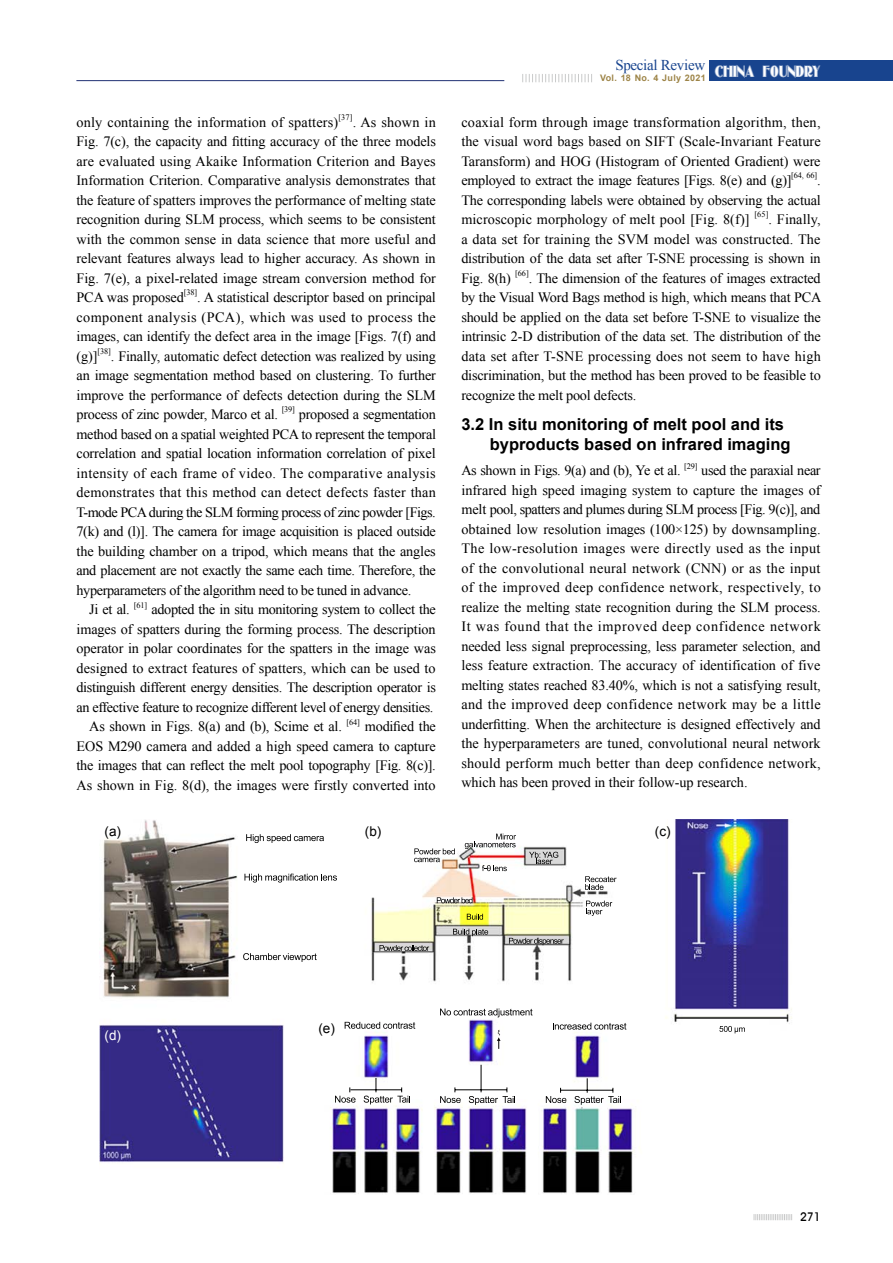
<style>
.page{position:relative;width:893px;height:1263px;background:#fff}
.page>*{position:absolute;margin:0;border:0;box-sizing:border-box;transform-origin:0 0}
.t1{font:700 16.5px/19.5px "Arial";color:#000}
.t2{font:15.6px "Oldgate Lane Outline";color:#fff}
.t3{font:15px "Times New Roman";letter-spacing:-.02em;color:#18448e}
.t4{font:14.25px/19.5px "Times New Roman";letter-spacing:-.015em;color:#000;text-align:justify}
.t5{font:14.25px "Times New Roman";letter-spacing:-.035em;color:#000}
.t6{font:14.25px "Times New Roman";letter-spacing:.02em;color:#000}
.t7{font:14.25px "Times New Roman";letter-spacing:.005em;color:#000}
.t8{font:14.25px "Times New Roman";letter-spacing:.025em;color:#000}
.t9{font:14.25px "Times New Roman";letter-spacing:.015em;color:#000}
.t10{font:13.5px "Arial";color:#000}
.t11{font:13.5px "Arial";color:#fff}
.t12{font:500 12px "Avant Garde IT Cby BT";color:#000}
.t13{font:700 9px "Arial";letter-spacing:.03em;color:#9d8447}
.t14{font:8.25px "Times New Roman";letter-spacing:-.015em;color:#000}
</style>
<div class="page">
<svg style="left:754px;top:1214px;width:38px;height:6px"></svg>
<div style="left:709px;top:60px;width:184px;height:21px;background:#18448e"></div>
<svg style="left:522px;top:74px;width:70px;height:8px"></svg>
<hr style="left:76px;top:80px;width:428px;height:1px;background:#213174">
<img style="left:100px;top:820px;width:692px;height:373px">
<hr style="left:351px;top:1089px;width:51px;height:1px;background:#000">
<hr style="left:455px;top:1089px;width:52px;height:1px;background:#000">
<hr style="left:560px;top:1090px;width:53px;height:1px;background:#000">
<svg style="left:246px;top:834px;width:78px;height:9px"></svg>
<svg style="left:244px;top:873px;width:93px;height:9px"></svg>
<svg style="left:243px;top:953px;width:74px;height:9px"></svg>
<svg style="left:414px;top:848px;width:41px;height:14px"></svg>
<svg style="left:465px;top:834px;width:51px;height:15px"></svg>
<svg style="left:482px;top:865px;width:25px;height:6px"></svg>
<svg style="left:585px;top:876px;width:32px;height:14px"></svg>
<svg style="left:586px;top:900px;width:26px;height:16px"></svg>
<svg style="left:529px;top:852px;width:29px;height:12px"></svg>
<svg style="left:379px;top:945px;width:50px;height:6px"></svg>
<svg style="left:437px;top:897px;width:35px;height:6px"></svg>
<svg style="left:453px;top:929px;width:35px;height:7px"></svg>
<svg style="left:467px;top:914px;width:16px;height:6px"></svg>
<svg style="left:509px;top:938px;width:55px;height:7px"></svg>
<svg style="left:345px;top:1022px;width:70px;height:7px"></svg>
<svg style="left:440px;top:1008px;width:93px;height:9px"></svg>
<svg style="left:553px;top:1023px;width:73px;height:6px"></svg>
<svg style="left:335px;top:1087px;width:21px;height:16px"></svg>
<svg style="left:364px;top:1078px;width:46px;height:26px"></svg>
<svg style="left:440px;top:1087px;width:21px;height:16px"></svg>
<svg style="left:469px;top:1065px;width:46px;height:40px"></svg>
<svg style="left:546px;top:1088px;width:20px;height:15px"></svg>
<svg style="left:574px;top:1078px;width:47px;height:27px"></svg>
<svg style="left:719px;top:1026px;width:26px;height:7px"></svg>
<svg style="left:497px;top:1030px;width:3px;height:19px"></svg>
<p class="t9" style="left:77px;top:112px;width:263px">only containing the information of spatters)</p>
<p class="t14" style="left:338px;top:112px;width:16px">[37]</p>
<p class="t4" style="left:77px;top:112px;width:361px;text-indent:276px">. As shown in Fig. 7(c), the capacity and fitting accuracy of the three models are evaluated using Akaike Information Criterion and Bayes Information Criterion. Comparative analysis demonstrates that the feature of spatters improves the performance of melting state recognition during SLM process, which seems to be consistent with the common sense in data science that more useful and relevant features always lead to higher accuracy. As shown in Fig. 7(e), a pixel-related image stream conversion method for PCA was proposed</p>
<p class="t14" style="left:184px;top:287px;width:15px">[38]</p>
<p class="t4" style="left:77px;top:287px;width:361px;text-indent:121px">. A statistical descriptor based on principal component analysis (PCA), which was used to process the images, can identify the defect area in the image [Figs. 7(f) and (g)]</p>
<p class="t14" style="left:97px;top:346px;width:15px">[38]</p>
<p class="t4" style="left:77px;top:346px;width:361px;text-indent:34px">. Finally, automatic defect detection was realized by using an image segmentation method based on clustering. To further improve the performance of defects detection during the SLM process of zinc powder, Marco et al.</p>
<p class="t14" style="left:282px;top:404px;width:15px">[39]</p>
<p class="t4" style="left:299px;top:404px;width:138px">proposed a segmentation</p>
<p class="t4" style="left:77px;top:424px;width:361px">method based on a spatial weighted PCA to represent the temporal</p>
<p class="t4" style="left:77px;top:443px;width:361px">correlation and spatial location information correlation of pixel</p>
<p class="t8" style="left:77px;top:463px;width:361px">intensity of each frame of video. The comparative analysis</p>
<p class="t6" style="left:77px;top:483px;width:361px">demonstrates that this method can detect defects faster than</p>
<p class="t5" style="left:77px;top:502px;width:361px">T-mode PCA during the SLM forming process of zinc powder [Figs.</p>
<p class="t4" style="left:77px;top:521px;width:361px">7(k) and (l)]. The camera for image acquisition is placed outside</p>
<p class="t4" style="left:77px;top:541px;width:361px">the building chamber on a tripod, which means that the angles</p>
<p class="t4" style="left:77px;top:560px;width:361px">and placement are not exactly the same each time. Therefore, the</p>
<p class="t4" style="left:77px;top:580px;width:336px">hyperparameters of the algorithm need to be tuned in advance.</p>
<p class="t4" style="left:89px;top:599px;width:42px">Ji et al.</p>
<p class="t14" style="left:134px;top:599px;width:15px">[61]</p>
<p class="t4" style="left:151px;top:599px;width:286px">adopted the in situ monitoring system to collect the</p>
<p class="t4" style="left:77px;top:619px;width:361px">images of spatters during the forming process. The description</p>
<p class="t4" style="left:77px;top:638px;width:361px">operator in polar coordinates for the spatters in the image was</p>
<p class="t7" style="left:77px;top:658px;width:361px">designed to extract features of spatters, which can be used to</p>
<p class="t4" style="left:77px;top:677px;width:361px">distinguish different energy densities. The description operator is</p>
<p class="t4" style="left:77px;top:697px;width:358px">an effective feature to recognize different level of energy densities.</p>
<p class="t4" style="left:89px;top:716px;width:254px">As shown in Figs. 8(a) and (b), Scime et al.</p>
<p class="t14" style="left:347px;top:716px;width:15px">[64]</p>
<p class="t4" style="left:77px;top:716px;width:361px;text-indent:288px">modified the EOS M290 camera and added a high speed camera to capture the images that can reflect the melt pool topography [Fig. 8(c)].<br>As shown in Fig. 8(d), the images were firstly converted into</p>
<p class="t3" style="left:615px;top:55px;width:91px">Special Review</p>
<p class="t13" style="left:600px;top:72px;width:107px">Vol. 18 No. 4 July 2021</p>
<p class="t2" style="left:715px;top:62px;width:107px">CHINA FOUNDRY</p>
<p class="t4" style="left:461px;top:112px;width:361px">coaxial form through image transformation algorithm, then, the visual word bags based on SIFT (Scale-Invariant Feature Taransform) and HOG (Histogram of Oriented Gradient) were employed to extract the image features [Figs. 8(e) and (g)]</p>
<p class="t14" style="left:791px;top:170px;width:28px">[64, 66]</p>
<p class="t4" style="left:461px;top:170px;width:361px;text-indent:356px">.<br>The corresponding labels were obtained by observing the actual microscopic morphology of melt pool [Fig. 8(f)]</p>
<p class="t14" style="left:754px;top:209px;width:16px">[65]</p>
<p class="t4" style="left:461px;top:209px;width:361px;text-indent:307px">. Finally, a data set for training the SVM model was constructed. The distribution of the data set after T-SNE processing is shown in Fig. 8(h)</p>
<p class="t14" style="left:515px;top:268px;width:15px">[66]</p>
<p class="t4" style="left:461px;top:268px;width:362px;text-indent:67px">. The dimension of the features of images extracted by the Visual Word Bags method is high, which means that PCA should be applied on the data set before T-SNE to visualize the intrinsic 2-D distribution of the data set. The distribution of the data set after T-SNE processing does not seem to have high discrimination, but the method has been proved to be feasible to recognize the melt pool defects.</p>
<p class="t1" style="left:490px;top:415px;width:302px;text-indent:-28px">3.2 In situ monitoring of melt pool and its byproducts based on infrared imaging</p>
<p class="t4" style="left:461px;top:460px;width:221px">As shown in Figs. 9(a) and (b), Ye et al.</p>
<p class="t14" style="left:684px;top:460px;width:15px">[29]</p>
<p class="t4" style="left:461px;top:460px;width:361px;text-indent:240px">used the paraxial near infrared high speed imaging system to capture the images of melt pool, spatters and plumes during SLM process [Fig. 9(c)], and obtained low resolution images (100×125) by downsampling.<br>The low-resolution images were directly used as the input of the convolutional neural network (CNN) or as the input of the improved deep confidence network, respectively, to realize the melting state recognition during the SLM process.<br>It was found that the improved deep confidence network needed less signal preprocessing, less parameter selection, and less feature extraction. The accuracy of identification of five melting states reached 83.40%, which is not a satisfying result, and the improved deep confidence network may be a little underfitting. When the architecture is designed effectively and the hyperparameters are tuned, convolutional neural network should perform much better than deep confidence network, which has been proved in their follow-up research.</p>
<p class="t10" style="left:105px;top:822px;width:18px">(a)</p>
<p class="t10" style="left:365px;top:822px;width:18px">(b)</p>
<p class="t10" style="left:655px;top:822px;width:17px">(c)</p>
<p class="t11" style="left:105px;top:1027px;width:18px">(d)</p>
<p class="t10" style="left:318px;top:1019px;width:18px">(e)</p>
<p class="t12" style="left:800px;top:1209px;width:22px">271</p>
</div>
